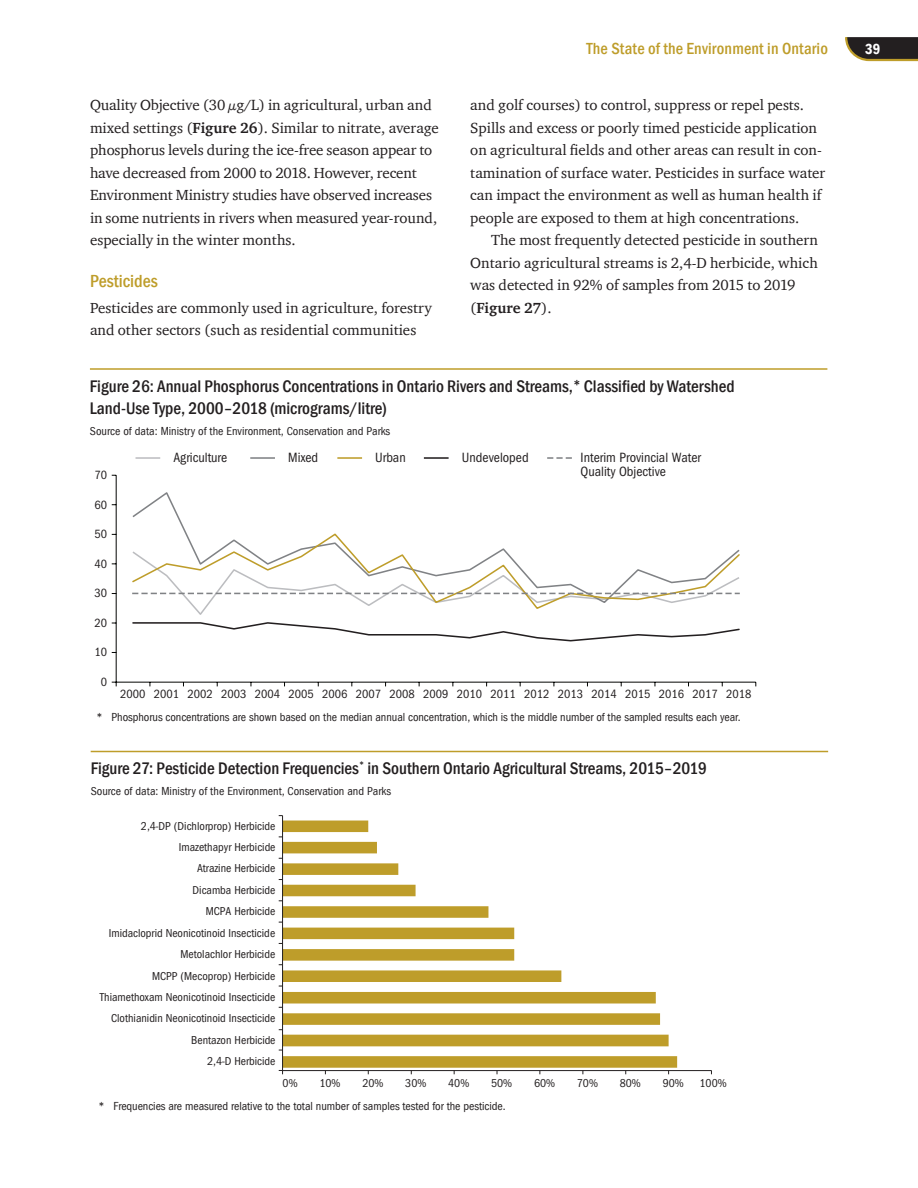
<style>
.page{position:relative;width:918px;height:1188px;background:#fff}
.page>*{position:absolute;margin:0;border:0;box-sizing:border-box;transform-origin:0 0}
.Head_5{font:500 condensed 18px "Franklin Gothic";color:#be9d2a}
.Figure_label{font:500 condensed 17.25px/22.5px "Franklin Gothic";color:#231f20}
.t1{font:500 condensed 16.5px "Franklin Gothic";letter-spacing:.01em;color:#be9d2a}
.Body_text{font:15px/22.5px "Charter ITC";letter-spacing:-.01em;color:#231f20}
.Body_first{font:15px/22.5px "Charter ITC";color:#231f20}
.t2{font:600 condensed 15px "Franklin Gothic";color:#fff}
.t3{font:13.95px/14px "Franklin Got Cd ITCTT";color:#231f20}
.t4{font:12.3px "Franklin Got Cd ITCTT";color:#231f20}
.Table_note_number{font:12px "Franklin Got Cd ITCTT";letter-spacing:-.005em;color:#231f20}
.Figure_source{font:12px "Franklin Got Cd ITCTT";color:#231f20}
.t5{font:11.85px "Franklin Got Cd ITCTT";color:#231f20}
.s1{font-weight:700}
.s2{font-size:15px}
</style>
<div class="page">
<svg style="left:845px;top:37px;width:73px;height:25px;background:#4a4439"></svg>
<hr style="left:90px;top:368px;width:737px;height:2px;background:#be9d2a">
<hr style="left:136px;top:457px;width:23px;height:2px;background:#bcbdc0">
<hr style="left:251px;top:457px;width:23px;height:2px;background:#808285">
<hr style="left:338px;top:457px;width:23px;height:2px;background:#be9d2a">
<hr style="left:425px;top:457px;width:23px;height:2px;background:#231f20">
<svg style="left:548px;top:457px;width:23px;height:2px"></svg>
<hr style="left:116px;top:475px;width:1px;height:207px;background:#040503">
<hr style="left:116px;top:682px;width:640px;height:1px;background:#040503">
<svg style="left:184px;top:532px;width:555px;height:18px"></svg>
<svg style="left:132px;top:550px;width:608px;height:92px"></svg>
<hr style="left:91px;top:751px;width:737px;height:1px;background:#be9d2a">
<svg style="left:283px;top:821px;width:394px;height:247px"></svg>
<hr style="left:282px;top:816px;width:1px;height:258px;background:#231f20">
<hr style="left:283px;top:1070px;width:428px;height:1px;background:#231f20">
<p class="Body_text" style="left:90px;top:94px;width:350px">Quality Objective (30 µg/L) in agricultural, urban and mixed settings (<span class="s1">Figure 26</span>). Similar to nitrate, average phosphorus levels during the ice-free season appear to have decreased from 2000 to 2018. However, recent Environment Ministry studies have observed increases in some nutrients in rivers when measured year-round, especially in the winter months.</p>
<h5 class="Head_5" style="left:90px;top:269px;width:69px">Pesticides</h5>
<p class="Body_first" style="left:90px;top:296px;width:343px">Pesticides are commonly used in agriculture, forestry and other sectors (such as residential communities</p>
<p class="t1" style="left:587px;top:38px;width:243px">The State of the Environment in Ontario</p>
<p class="t2" style="left:865px;top:39px;width:17px">39</p>
<p class="Body_first" style="left:470px;top:94px;width:357px">and golf courses) to control, suppress or repel pests.<br>Spills and excess or poorly timed pesticide application on agricultural fields and other areas can result in con&shy;tamination of surface water. Pesticides in surface water can impact the environment as well as human health if people are exposed to them at high concentrations.</p>
<p class="Body_text" style="left:470px;top:229px;width:349px;text-indent:21px">The most frequently detected pesticide in southern Ontario agricultural streams is 2,4-D herbicide, which was detected in 92% of samples from 2015 to 2019 (<span class="s1">Figure 27</span>).</p>
<h3 class="Figure_label" style="left:90px;top:374px;width:646px">Figure 26: Annual Phosphorus Concentrations in Ontario Rivers and Streams,<span class="s2">*</span> Classified by Watershed<br>Land-Use Type, 2000–2018 (micrograms/litre)</h3>
<p class="Figure_source" style="left:90px;top:424px;width:302px">Source of data: Ministry of the Environment, Conservation and Parks</p>
<p class="t3" style="left:174px;top:450px;width:55px">Agriculture</p>
<p class="t3" style="left:288px;top:450px;width:31px">Mixed</p>
<p class="t3" style="left:375px;top:450px;width:32px">Urban</p>
<p class="t3" style="left:462px;top:450px;width:68px">Undeveloped</p>
<p class="t3" style="left:581px;top:450px;width:122px">Interim Provincial Water<br>Quality Objective</p>
<p class="t4" style="left:94px;top:468px;width:14px">70</p>
<p class="t4" style="left:94px;top:497px;width:14px">60</p>
<p class="t4" style="left:94px;top:527px;width:14px">50</p>
<p class="t4" style="left:94px;top:557px;width:14px">40</p>
<p class="t4" style="left:94px;top:586px;width:14px">30</p>
<p class="t4" style="left:94px;top:616px;width:14px">20</p>
<p class="t4" style="left:94px;top:645px;width:14px">10</p>
<p class="t4" style="left:101px;top:675px;width:8px">0</p>
<p class="t4" style="left:120px;top:687px;width:633px">2000 2001 2002 2003 2004 2005 2006 2007 2008 2009 2010 2011 2012 2013 2014 2015 2016 2017 2018</p>
<p class="Table_note_number" style="left:97px;top:710px;width:646px">* Phosphorus concentrations are shown based on the median annual concentration, which is the middle number of the sampled results each year.</p>
<h3 class="Figure_label" style="left:91px;top:757px;width:618px">Figure 27: Pesticide Detection Frequencies<sup>*</sup> in Southern Ontario Agricultural Streams, 2015–2019</h3>
<p class="Figure_source" style="left:91px;top:784px;width:302px">Source of data: Ministry of the Environment, Conservation and Parks</p>
<p class="t5" style="left:141px;top:819px;width:136px">2,4-DP (Dichlorprop) Herbicide</p>
<p class="t5" style="left:179px;top:840px;width:98px">Imazethapyr Herbicide</p>
<p class="t5" style="left:197px;top:862px;width:80px">Atrazine Herbicide</p>
<p class="t5" style="left:193px;top:883px;width:84px">Dicamba Herbicide</p>
<p class="t5" style="left:206px;top:904px;width:71px">MCPA Herbicide</p>
<p class="t5" style="left:109px;top:926px;width:168px">Imidacloprid Neonicotinoid Insecticide</p>
<p class="t5" style="left:180px;top:947px;width:96px">Metolachlor Herbicide</p>
<p class="t5" style="left:152px;top:969px;width:125px">MCPP (Mecoprop) Herbicide</p>
<p class="t5" style="left:100px;top:990px;width:177px">Thiamethoxam Neonicotinoid Insecticide</p>
<p class="t5" style="left:111px;top:1012px;width:166px">Clothianidin Neonicotinoid Insecticide</p>
<p class="t5" style="left:191px;top:1033px;width:86px">Bentazon Herbicide</p>
<p class="t5" style="left:207px;top:1054px;width:70px">2,4-D Herbicide</p>
<p class="t5" style="left:283px;top:1076px;width:16px">0%</p>
<p class="t5" style="left:320px;top:1076px;width:23px">10%</p>
<p class="t5" style="left:362px;top:1076px;width:23px">20%</p>
<p class="t5" style="left:405px;top:1076px;width:23px">30%</p>
<p class="t5" style="left:448px;top:1076px;width:23px">40%</p>
<p class="t5" style="left:491px;top:1076px;width:23px">50%</p>
<p class="t5" style="left:534px;top:1076px;width:23px">60%</p>
<p class="t5" style="left:577px;top:1076px;width:23px">70%</p>
<p class="t5" style="left:620px;top:1076px;width:23px">80%</p>
<p class="t5" style="left:663px;top:1076px;width:23px">90%</p>
<p class="t5" style="left:700px;top:1076px;width:29px">100%</p>
<p class="t5" style="left:453px;top:1096px;width:91px">Detection Frequency</p>
<p class="Table_note_number" style="left:99px;top:1099px;width:409px">* Frequencies are measured relative to the total number of samples tested for the pesticide.</p>
</div>
